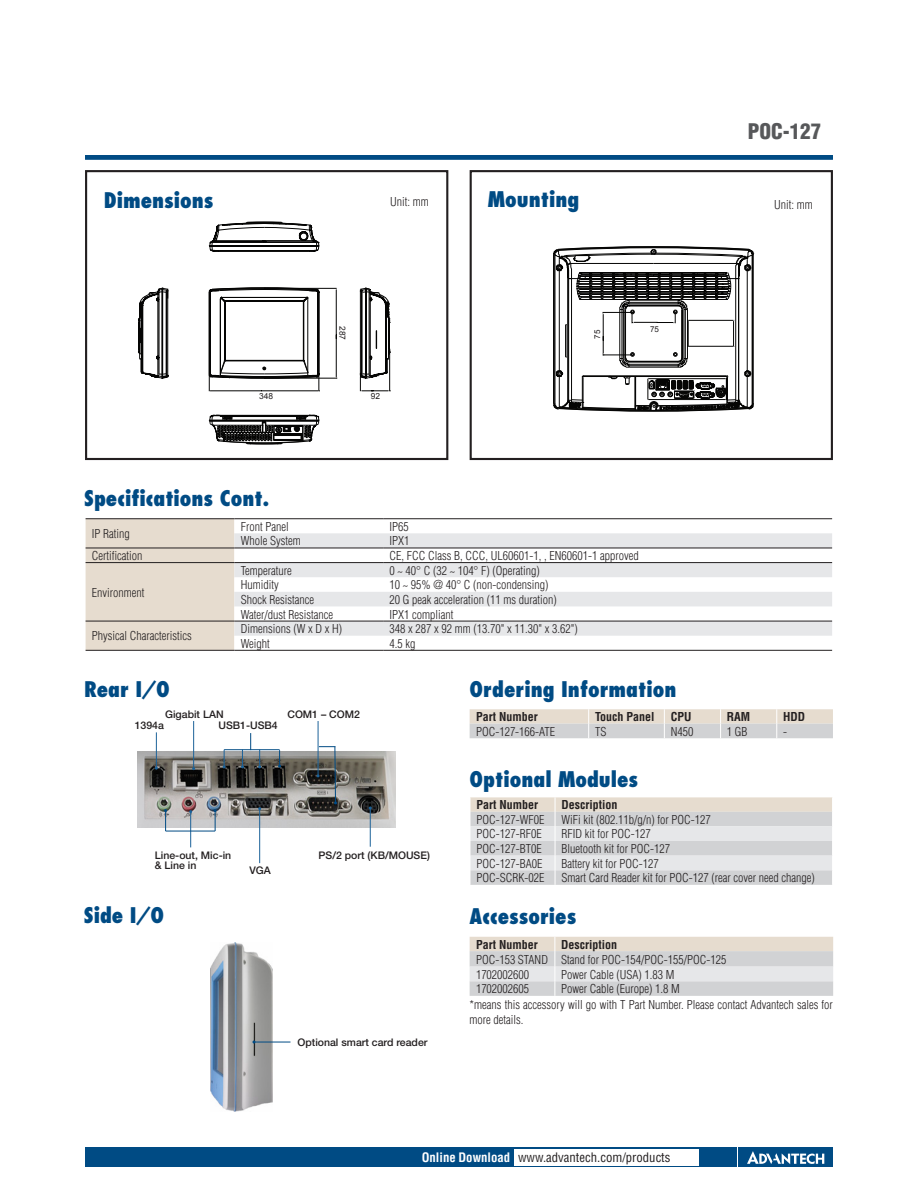
<style>
.page{position:relative;width:918px;height:1188px;background:#fff}
.page>*{position:absolute;margin:0;border:0;box-sizing:border-box;transform-origin:0 0}
.DS_Paragraph_Header{font:800 condensed 21px "Futura";color:#004b84}
.DS_Headline-1P{font:900 condensed 21px "Helvetica";color:#57585a}
.t1{font:condensed 12.75px "Helvetica";color:#231f20}
.DS_Tab-data{font:300 condensed 12px "Helvetica";color:#231f20}
.DS_Body_Text{font:300 condensed 12px/15px "Helvetica";color:#231f20}
.DS_Tab-data-2{font:700 condensed 12px "Helvetica";color:#231f20}
.DS_Tab-data_bold{font:700 condensed 12px "Helvetica";color:#231f20}
.DS_photo_text{font:500 10.5px "Helvetica Neue";color:#231f20}
.t2{font:8.4px "Arial";color:#231f20}
.t3{font:8.1px "Arial";color:#231f20}
.s1{font-weight:700;color:#fff}
</style>
<div class="page">
<div style="left:85px;top:1147px;width:651px;height:20px;background:#004b84"></div>
<div style="left:738px;top:1147px;width:95px;height:20px;background:#004b84"></div>
<svg style="left:747px;top:1151px;width:77px;height:13px"></svg>
<div style="left:514px;top:1149px;width:184px;height:16px;background:#fff"></div>
<div style="left:85px;top:155px;width:748px;height:5px;background:#004b84"></div>
<div style="left:470px;top:170px;width:363px;height:290px;background:#fff;border:2px solid #231f20"></div>
<div style="left:85px;top:170px;width:363px;height:290px;background:#fff;border:2px solid #231f20"></div>
<img style="left:138px;top:752px;width:258px;height:75px">
<svg style="left:470px;top:709px;width:363px;height:29px"></svg>
<svg style="left:470px;top:797px;width:362px;height:88px"></svg>
<svg style="left:470px;top:937px;width:363px;height:59px"></svg>
<svg style="left:138px;top:221px;width:253px;height:224px"></svg>
<svg style="left:553px;top:246px;width:201px;height:166px"></svg>
<hr style="left:193px;top:721px;width:1px;height:48px;background:#1c6299">
<hr style="left:318px;top:721px;width:1px;height:55px;background:#1c6299">
<hr style="left:190px;top:812px;width:1px;height:35px;background:#1c6299">
<hr style="left:259px;top:809px;width:1px;height:54px;background:#1c6299">
<hr style="left:370px;top:808px;width:1px;height:39px;background:#1c6299">
<div style="left:86px;top:519px;width:148px;height:131px;background:#e6dccf"></div>
<svg style="left:234px;top:519px;width:598px;height:131px"></svg>
<svg style="left:234px;top:533px;width:598px;height:103px;fill:#e6e7e9"></svg>
<hr style="left:86px;top:518px;width:148px;height:1px;background:#231f20">
<hr style="left:86px;top:548px;width:148px;height:1px;background:#231f20">
<hr style="left:86px;top:562px;width:148px;height:1px;background:#231f20">
<hr style="left:234px;top:518px;width:149px;height:1px;background:#231f20">
<hr style="left:383px;top:518px;width:449px;height:1px;background:#231f20">
<hr style="left:234px;top:548px;width:149px;height:1px;background:#231f20">
<hr style="left:383px;top:548px;width:449px;height:1px;background:#231f20">
<hr style="left:234px;top:562px;width:149px;height:1px;background:#231f20">
<hr style="left:383px;top:562px;width:449px;height:1px;background:#231f20">
<hr style="left:86px;top:621px;width:148px;height:1px;background:#231f20">
<hr style="left:234px;top:621px;width:149px;height:1px;background:#231f20">
<hr style="left:383px;top:621px;width:449px;height:1px;background:#231f20">
<hr style="left:86px;top:650px;width:148px;height:1px;background:#231f20">
<hr style="left:234px;top:650px;width:149px;height:1px;background:#231f20">
<hr style="left:383px;top:650px;width:449px;height:1px;background:#231f20">
<svg style="left:223px;top:750px;width:3px;height:18px"></svg>
<svg style="left:241px;top:750px;width:3px;height:18px"></svg>
<svg style="left:258px;top:750px;width:3px;height:18px"></svg>
<svg style="left:278px;top:750px;width:3px;height:18px"></svg>
<svg style="left:250px;top:733px;width:1px;height:16px"></svg>
<svg style="left:317px;top:746px;width:20px;height:58px"></svg>
<svg style="left:164px;top:809px;width:3px;height:22px"></svg>
<svg style="left:214px;top:809px;width:3px;height:22px"></svg>
<hr style="left:166px;top:831px;width:49px;height:1px;background:#004b84">
<hr style="left:156px;top:732px;width:1px;height:36px;background:#1c6299">
<hr style="left:224px;top:749px;width:56px;height:1px;background:#004b84">
<img style="left:210px;top:943px;width:63px;height:168px">
<hr style="left:254px;top:1042px;width:36px;height:1px;background:#004b84">
<p class="DS_Headline-1P" style="left:748px;top:119px;width:75px">POC-127</p>
<h1 class="DS_Paragraph_Header" style="left:104px;top:187px;width:111px">Dimensions</h1>
<p class="DS_Body_Text" style="left:390px;top:194px;width:40px">Unit: mm</p>
<h1 class="DS_Paragraph_Header" style="left:488px;top:186px;width:93px">Mounting</h1>
<p class="DS_Body_Text" style="left:774px;top:197px;width:40px">Unit: mm</p>
<p class="t2" style="left:259px;top:391px;width:16px">348</p>
<p class="t2" style="left:348px;top:326px;width:16px;rotate:90deg">287</p>
<p class="t2" style="left:371px;top:391px;width:11px">92</p>
<p class="t3" style="left:592px;top:339px;width:10px;rotate:-90deg">75</p>
<p class="t3" style="left:650px;top:324px;width:10px">75</p>
<p class="DS_Paragraph_Header" style="left:84px;top:485px;width:187px">Specifications Cont.</p>
<p class="DS_Tab-data" style="left:92px;top:527px;width:39px">IP Rating</p>
<p class="DS_Tab-data" style="left:241px;top:519px;width:49px">Front Panel</p>
<p class="DS_Tab-data" style="left:390px;top:519px;width:21px">IP65</p>
<p class="DS_Tab-data" style="left:241px;top:534px;width:61px">Whole System</p>
<p class="DS_Tab-data" style="left:390px;top:534px;width:21px">IPX1</p>
<p class="DS_Tab-data" style="left:92px;top:549px;width:52px">Certification</p>
<p class="DS_Tab-data" style="left:390px;top:549px;width:251px">CE, FCC Class B, CCC, UL60601-1, , EN60601-1 approved</p>
<p class="DS_Tab-data" style="left:92px;top:585px;width:54px">Environment</p>
<p class="DS_Tab-data" style="left:241px;top:563px;width:53px">Temperature</p>
<p class="DS_Tab-data" style="left:390px;top:563px;width:152px">0 ~ 40° C (32 ~ 104° F) (Operating)</p>
<p class="DS_Tab-data" style="left:241px;top:578px;width:39px">Humidity</p>
<p class="DS_Tab-data" style="left:390px;top:578px;width:160px">10 ~ 95% @ 40° C (non-condensing)</p>
<p class="DS_Tab-data" style="left:241px;top:593px;width:75px">Shock Resistance</p>
<p class="DS_Tab-data" style="left:390px;top:593px;width:169px">20 G peak acceleration (11 ms duration)</p>
<p class="DS_Tab-data" style="left:241px;top:607px;width:94px">Water/dust Resistance</p>
<p class="DS_Tab-data" style="left:390px;top:607px;width:65px">IPX1 compliant</p>
<p class="DS_Tab-data" style="left:92px;top:629px;width:101px">Physical Characteristics</p>
<p class="DS_Tab-data" style="left:241px;top:622px;width:103px">Dimensions (W x D x H)</p>
<p class="DS_Tab-data" style="left:390px;top:622px;width:190px">348 x 287 x 92 mm (13.70" x 11.30" x 3.62")</p>
<p class="DS_Tab-data" style="left:241px;top:636px;width:31px">Weight</p>
<p class="DS_Tab-data" style="left:390px;top:636px;width:27px">4.5 kg</p>
<p class="DS_Paragraph_Header" style="left:84px;top:676px;width:87px">Rear I/O</p>
<p class="DS_Paragraph_Header" style="left:470px;top:676px;width:208px">Ordering Information</p>
<p class="DS_Tab-data-2" style="left:476px;top:709px;width:63px">Part Number</p>
<p class="DS_Tab-data-2" style="left:595px;top:709px;width:61px">Touch Panel</p>
<p class="DS_Tab-data-2" style="left:671px;top:709px;width:22px">CPU</p>
<p class="DS_Tab-data-2" style="left:727px;top:709px;width:25px">RAM</p>
<p class="DS_Tab-data-2" style="left:783px;top:709px;width:23px">HDD</p>
<p class="DS_Tab-data" style="left:476px;top:724px;width:81px">POC-127-166-ATE</p>
<p class="DS_Tab-data" style="left:595px;top:724px;width:13px">TS</p>
<p class="DS_Tab-data" style="left:671px;top:724px;width:24px">N450</p>
<p class="DS_Tab-data" style="left:727px;top:724px;width:22px">1 GB</p>
<p class="DS_Tab-data" style="left:783px;top:724px;width:5px">-</p>
<p class="DS_Paragraph_Header" style="left:470px;top:765px;width:170px">Optional Modules</p>
<p class="DS_Tab-data_bold" style="left:476px;top:798px;width:63px">Part Number</p>
<p class="DS_Tab-data_bold" style="left:561px;top:798px;width:57px">Description</p>
<p class="DS_Tab-data" style="left:476px;top:813px;width:69px">POC-127-WF0E</p>
<p class="DS_Tab-data" style="left:561px;top:813px;width:151px">WiFi kit (802.11b/g/n) for POC-127</p>
<p class="DS_Tab-data" style="left:476px;top:827px;width:67px">POC-127-RF0E</p>
<p class="DS_Tab-data" style="left:561px;top:827px;width:91px">RFID kit for POC-127</p>
<p class="DS_Tab-data" style="left:476px;top:842px;width:67px">POC-127-BT0E</p>
<p class="DS_Tab-data" style="left:561px;top:842px;width:110px">Bluetooth kit for POC-127</p>
<p class="DS_Tab-data" style="left:476px;top:856px;width:67px">POC-127-BA0E</p>
<p class="DS_Tab-data" style="left:561px;top:856px;width:99px">Battery kit for POC-127</p>
<p class="DS_Tab-data" style="left:476px;top:871px;width:69px">POC-SCRK-02E</p>
<p class="DS_Tab-data" style="left:561px;top:871px;width:255px">Smart Card Reader kit for POC-127 (rear cover need change)</p>
<p class="DS_Paragraph_Header" style="left:470px;top:903px;width:108px">Accessories</p>
<p class="DS_Tab-data-2" style="left:476px;top:937px;width:63px">Part Number</p>
<p class="DS_Tab-data-2" style="left:561px;top:937px;width:57px">Description</p>
<p class="DS_Tab-data" style="left:476px;top:952px;width:73px">POC-153 STAND</p>
<p class="DS_Tab-data" style="left:561px;top:952px;width:167px">Stand for POC-154/POC-155/POC-125</p>
<p class="DS_Tab-data" style="left:476px;top:967px;width:55px">1702002600</p>
<p class="DS_Tab-data" style="left:561px;top:967px;width:115px">Power Cable (USA) 1.83 M</p>
<p class="DS_Tab-data" style="left:476px;top:982px;width:55px">1702002605</p>
<p class="DS_Tab-data" style="left:561px;top:982px;width:120px">Power Cable (Europe) 1.8 M</p>
<p class="DS_Body_Text" style="left:470px;top:997px;width:365px">*means this accessory will go with T Part Number. Please contact Advantech sales for more details.</p>
<p class="DS_photo_text" style="left:165px;top:708px;width:60px">Gigabit LAN</p>
<p class="DS_photo_text" style="left:218px;top:719px;width:61px">USB1-USB4</p>
<p class="DS_photo_text" style="left:287px;top:708px;width:74px">COM1 – COM2</p>
<p class="DS_photo_text" style="left:135px;top:719px;width:31px">1394a</p>
<p class="DS_photo_text" style="left:319px;top:849px;width:113px">PS/2 port (KB/MOUSE)</p>
<p class="DS_photo_text" style="left:155px;top:849px;width:78px">Line-out, Mic-in</p>
<p class="DS_photo_text" style="left:155px;top:859px;width:43px">&amp; Line in</p>
<p class="DS_photo_text" style="left:249px;top:864px;width:23px">VGA</p>
<p class="DS_Paragraph_Header" style="left:84px;top:902px;width:82px">Side I/O</p>
<p class="DS_photo_text" style="left:297px;top:1036px;width:132px">Optional smart card reader</p>
<p class="t1" style="left:422px;top:1150px;width:250px"><span class="s1">Online Download</span> www.advantech.com/products</p>
</div>
